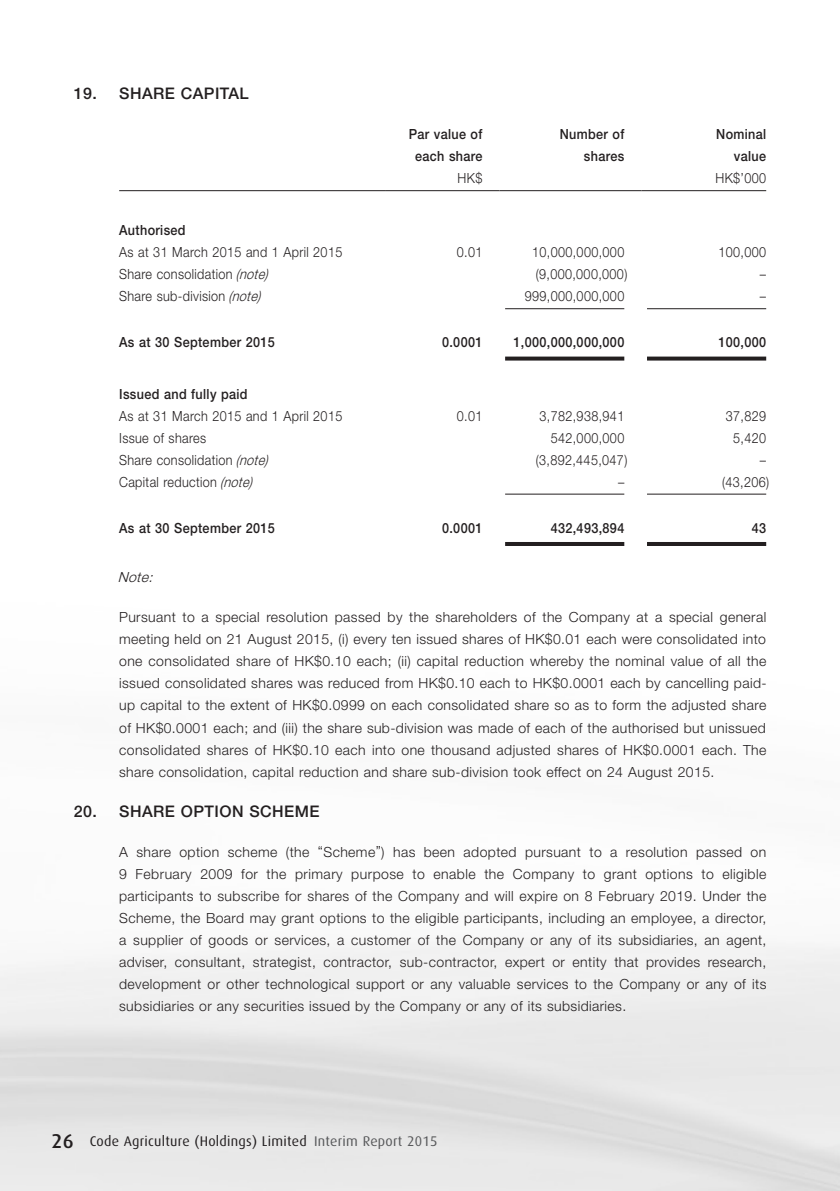
<style>
.page{position:relative;width:840px;height:1191px;background:#fff}
.page>*{position:absolute;margin:0;border:0;box-sizing:border-box;transform-origin:0 0}
.Notes_HD1{font:500 16px "Helvetica Neue LT Std";letter-spacing:.03em;color:#231f20}
.Notes{font:300 14px/22px "Helvetica Neue LT Std";letter-spacing:.03em;color:#231f20;text-align:justify}
.Notes-2{font:300 14px "Helvetica Neue LT Std";letter-spacing:.03em;color:#231f20;scale:.9 1}
.Notes-3{font:500 14px "Helvetica Neue LT Std";letter-spacing:.03em;color:#231f20;scale:.9 1}
.t1{font:14px "Dax";letter-spacing:.02em;color:#231f20}
.Notes-4{font:italic 300 14px "Helvetica Neue LT Std";color:#231f20}
.s1{font-style:italic}
.s2{font-weight:500;font-size:20px}
.s3{color:#57585a}
</style>
<div class="page">
<img style="left:0;top:190px;width:839px;height:1001px">
<hr style="left:119px;top:190px;width:267px;height:1px;background:#231f20">
<hr style="left:386px;top:190px;width:113px;height:1px;background:#231f20">
<hr style="left:499px;top:190px;width:142px;height:1px;background:#231f20">
<hr style="left:641px;top:190px;width:124px;height:1px;background:#231f20">
<hr style="left:505px;top:308px;width:119px;height:1px;background:#231f20">
<hr style="left:646px;top:308px;width:119px;height:1px;background:#231f20">
<svg style="left:505px;top:356px;width:119px;height:4px"></svg>
<svg style="left:646px;top:356px;width:119px;height:4px"></svg>
<hr style="left:505px;top:493px;width:119px;height:1px;background:#231f20">
<hr style="left:646px;top:493px;width:119px;height:1px;background:#231f20">
<hr style="left:505px;top:542px;width:119px;height:4px;background:#231f20">
<hr style="left:646px;top:542px;width:119px;height:4px;background:#231f20">
<p class="Notes_HD1" style="left:74px;top:84px;width:176px">19. SHARE CAPITAL</p>
<p class="Notes-3" style="left:408px;top:126px;width:83px">Par value of</p>
<p class="Notes-3" style="left:415px;top:148px;width:76px">each share</p>
<p class="Notes-3" style="left:559px;top:126px;width:73px">Number of</p>
<p class="Notes-3" style="left:583px;top:148px;width:46px">shares</p>
<p class="Notes-3" style="left:715px;top:126px;width:57px">Nominal</p>
<p class="Notes-3" style="left:733px;top:148px;width:37px">value</p>
<p class="Notes-2" style="left:457px;top:170px;width:29px">HK$</p>
<p class="Notes-2" style="left:715px;top:170px;width:58px">HK$’000</p>
<p class="Notes-3" style="left:119px;top:222px;width:75px">Authorised</p>
<p class="Notes-2" style="left:119px;top:244px;width:249px">As at 31 March 2015 and 1 April 2015</p>
<p class="Notes-2" style="left:456px;top:244px;width:30px">0.01</p>
<p class="Notes-2" style="left:531px;top:244px;width:104px">10,000,000,000</p>
<p class="Notes-2" style="left:718px;top:244px;width:54px">100,000</p>
<p class="Notes-2" style="left:119px;top:266px;width:171px">Share consolidation <span class="s1">(note)</span></p>
<p class="Notes-2" style="left:535px;top:266px;width:103px">(9,000,000,000)</p>
<p class="Notes-2" style="left:759px;top:266px;width:8px">–</p>
<p class="Notes-2" style="left:119px;top:288px;width:163px">Share sub-division <span class="s1">(note)</span></p>
<p class="Notes-2" style="left:524px;top:288px;width:112px">999,000,000,000</p>
<p class="Notes-2" style="left:759px;top:288px;width:8px">–</p>
<p class="Notes-3" style="left:119px;top:334px;width:174px">As at 30 September 2015</p>
<p class="Notes-3" style="left:442px;top:334px;width:46px">0.0001</p>
<p class="Notes-3" style="left:513px;top:334px;width:125px">1,000,000,000,000</p>
<p class="Notes-3" style="left:718px;top:334px;width:54px">100,000</p>
<p class="Notes-3" style="left:119px;top:385px;width:144px">Issued and fully paid</p>
<p class="Notes-2" style="left:119px;top:407px;width:249px">As at 31 March 2015 and 1 April 2015</p>
<p class="Notes-2" style="left:456px;top:407px;width:30px">0.01</p>
<p class="Notes-2" style="left:539px;top:407px;width:96px">3,782,938,941</p>
<p class="Notes-2" style="left:725px;top:407px;width:46px">37,829</p>
<p class="Notes-2" style="left:119px;top:429px;width:98px">Issue of shares</p>
<p class="Notes-2" style="left:550px;top:429px;width:83px">542,000,000</p>
<p class="Notes-2" style="left:732px;top:429px;width:38px">5,420</p>
<p class="Notes-2" style="left:119px;top:451px;width:171px">Share consolidation <span class="s1">(note)</span></p>
<p class="Notes-2" style="left:535px;top:451px;width:103px">(3,892,445,047)</p>
<p class="Notes-2" style="left:759px;top:451px;width:8px">–</p>
<p class="Notes-2" style="left:119px;top:473px;width:154px">Capital reduction <span class="s1">(note)</span></p>
<p class="Notes-2" style="left:617px;top:473px;width:8px">–</p>
<p class="Notes-2" style="left:721px;top:473px;width:54px">(43,206)</p>
<p class="Notes-3" style="left:119px;top:519px;width:174px">As at 30 September 2015</p>
<p class="Notes-3" style="left:442px;top:519px;width:46px">0.0001</p>
<p class="Notes-3" style="left:550px;top:519px;width:83px">432,493,894</p>
<p class="Notes-3" style="left:751px;top:519px;width:17px">43</p>
<p class="Notes-4" style="left:118px;top:569px;width:40px">Note:</p>
<p class="Notes" style="left:119px;top:606px;width:648px">Pursuant to a special resolution passed by the shareholders of the Company at a special general meeting held on 21 August 2015, (i) every ten issued shares of HK$0.01 each were consolidated into one consolidated share of HK$0.10 each; (ii) capital reduction whereby the nominal value of all the issued consolidated shares was reduced from HK$0.10 each to HK$0.0001 each by cancelling paid&shy;up capital to the extent of HK$0.0999 on each consolidated share so as to form the adjusted share of HK$0.0001 each; and (iii) the share sub-division was made of each of the authorised but unissued consolidated shares of HK$0.10 each into one thousand adjusted shares of HK$0.0001 each. The share consolidation, capital reduction and share sub-division took effect on 24 August 2015.</p>
<p class="Notes_HD1" style="left:74px;top:801px;width:247px">20. SHARE OPTION SCHEME</p>
<p class="Notes" style="left:119px;top:840px;width:648px">A share option scheme (the “Scheme”) has been adopted pursuant to a resolution passed on 9 February 2009 for the primary purpose to enable the Company to grant options to eligible participants to subscribe for shares of the Company and will expire on 8 February 2019. Under the Scheme, the Board may grant options to the eligible participants, including an employee, a director, a supplier of goods or services, a customer of the Company or any of its subsidiaries, an agent, adviser, consultant, strategist, contractor, sub-contractor, expert or entity that provides research, development or other technological support or any valuable services to the Company or any of its subsidiaries or any securities issued by the Company or any of its subsidiaries.</p>
<p class="t1" style="left:52px;top:1133px;width:387px"><span class="s2">26</span> Code Agriculture (Holdings) Limited <span class="s3">Interim Report 2015</span></p>
</div>
